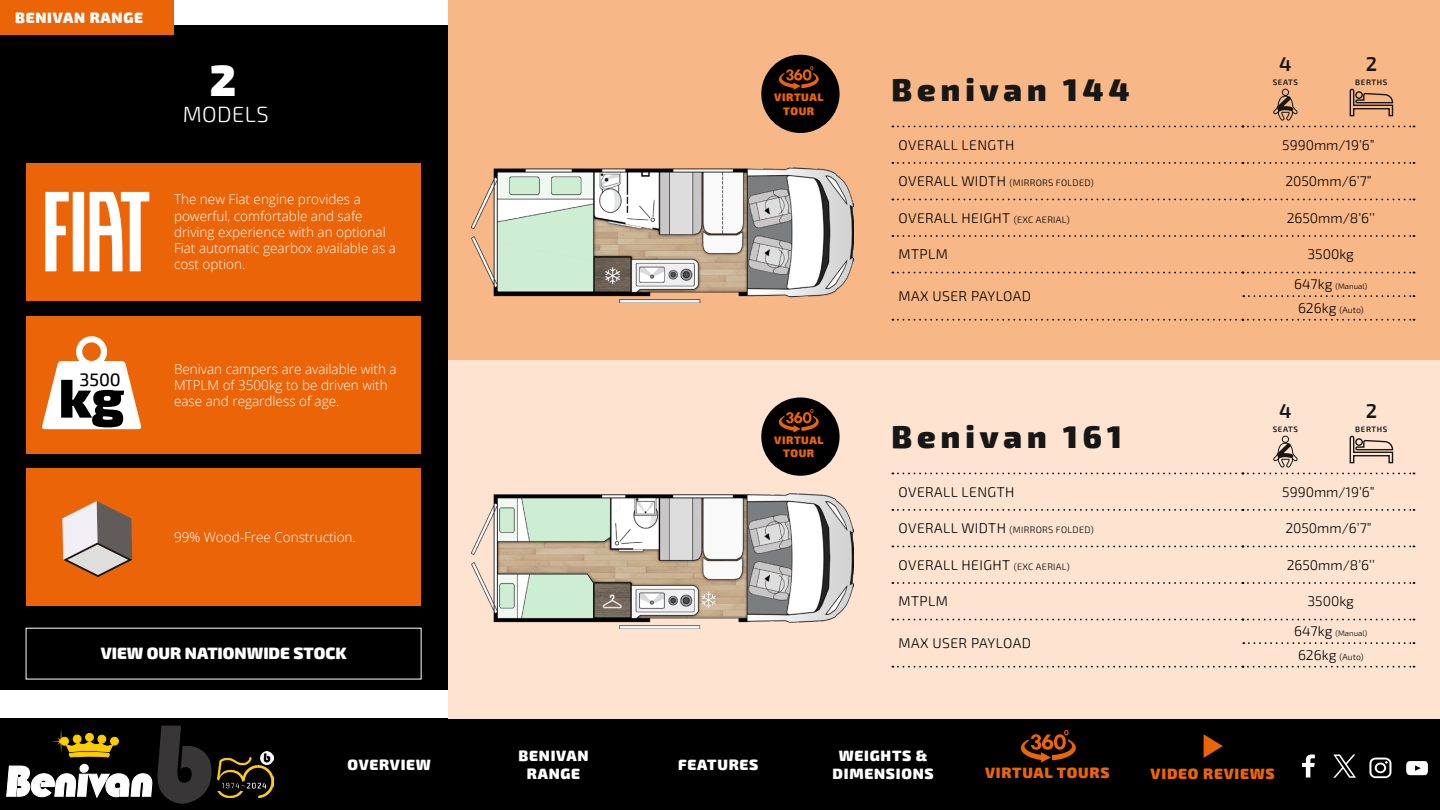
<style>
.page{position:relative;width:1440px;height:810px;background:#fff}
.page>*{position:absolute;margin:0;border:0;box-sizing:border-box;transform-origin:0 0}
.t1{font:900 54px "Exo 2";color:#000}
.t2{font:900 43.88px "Exo 2";color:#fff}
.t3{font:900 31.42px "Exo 2";letter-spacing:.16em;color:#171717}
.t4{font:21.9px "Exo 2";letter-spacing:.02em;color:#fff}
.t5{font:600 19.95px "Exo 2";color:#171717}
.t6{font:500 18px "Exo 2";color:#000}
.t7{font:900 16.5px "Exo 2";color:#fff}
.t8{font:900 15px/18px "Exo 2";letter-spacing:.05em;color:#fff;text-align:center}
.t9{font:900 15px "Exo 2";letter-spacing:.05em;color:#ec6408}
.t10{font:13.95px "Exo 2";letter-spacing:.03em;color:#000}
.t11{font:13.95px "Exo 2";color:#000}
.t12{font:300 13.5px/16.2px "Open Sans";color:#fff}
.t13{font:900 10.88px/13px "Exo 2";letter-spacing:.05em;color:#ec6408;text-align:center}
.t14{font:9.23px "Exo 2";letter-spacing:.03em;color:#000}
.t15{font:8.7px "Exo 2";color:#000}
.t16{font:600 7.95px "Exo 2";letter-spacing:.08em;color:#171717}
.t17{font:7.88px "Exo 2";color:#000}
.s1{font-size:13.95px}
.s2{font-size:9.23px}
</style>
<div class="page">
<div style="left:0;top:718px;width:1440px;height:92px;background:#000"></div>
<svg style="left:1406px;top:761px;width:22px;height:14px"></svg>
<svg style="left:1369px;top:758px;width:22px;height:20px"></svg>
<svg style="left:1302px;top:755px;width:13px;height:23px"></svg>
<svg style="left:1333px;top:755px;width:23px;height:23px"></svg>
<svg style="left:1204px;top:734px;width:19px;height:24px"></svg>
<img style="left:217px;top:751px;width:57px;height:47px">
<svg style="left:6px;top:726px;width:206px;height:78px"></svg>
<svg style="left:1021px;top:730px;width:55px;height:33px"></svg>
<div style="left:0;top:26px;width:448px;height:664px;background:#000"></div>
<div style="left:448px;top:0;width:992px;height:360px;background:#f8b786"></div>
<div style="left:0;top:0;width:174px;height:34px;background:#ec6408"></div>
<div style="left:26px;top:163px;width:394px;height:138px;background:#ec6408"></div>
<div style="left:26px;top:316px;width:394px;height:138px;background:#ec6408"></div>
<div style="left:26px;top:468px;width:394px;height:138px;background:#ec6408"></div>
<svg style="left:90px;top:192px;width:59px;height:79px"></svg>
<svg style="left:45px;top:192px;width:39px;height:79px"></svg>
<div style="left:448px;top:360px;width:992px;height:358px;background:#fde3d0"></div>
<svg style="left:892px;top:435px;width:523px;height:39px"></svg>
<svg style="left:892px;top:509px;width:523px;height:2px"></svg>
<svg style="left:892px;top:546px;width:523px;height:1px"></svg>
<svg style="left:892px;top:582px;width:523px;height:2px"></svg>
<svg style="left:892px;top:619px;width:523px;height:1px"></svg>
<svg style="left:1243px;top:642px;width:172px;height:2px"></svg>
<svg style="left:892px;top:666px;width:523px;height:2px"></svg>
<svg style="left:65px;top:544px;width:65px;height:32px"></svg>
<div style="left:64px;top:543px;width:67px;height:34px;border:2px solid #171717;border-radius:50%"></div>
<svg style="left:62px;top:501px;width:70px;height:59px;background:#b59c90"></svg>
<svg style="left:42px;top:336px;width:100px;height:93px"></svg>
<svg style="left:892px;top:88px;width:523px;height:39px"></svg>
<svg style="left:892px;top:162px;width:523px;height:2px"></svg>
<svg style="left:892px;top:199px;width:523px;height:1px"></svg>
<svg style="left:892px;top:235px;width:523px;height:2px"></svg>
<svg style="left:892px;top:272px;width:523px;height:1px"></svg>
<svg style="left:1243px;top:295px;width:172px;height:2px"></svg>
<svg style="left:892px;top:319px;width:523px;height:2px"></svg>
<img style="left:471px;top:155px;width:383px;height:147px">
<img style="left:471px;top:494px;width:383px;height:135px">
<div style="left:761px;top:55px;width:79px;height:78px;background:#000;border-radius:50%"></div>
<svg style="left:779px;top:66px;width:40px;height:24px"></svg>
<div style="left:761px;top:397px;width:79px;height:79px;background:#000;border-radius:50%"></div>
<svg style="left:779px;top:409px;width:40px;height:24px"></svg>
<p class="t8" style="left:15px;top:9px;width:130px">BENIVAN RANGE</p>
<h2 class="t2" style="left:210px;top:54px;width:28px">2</h2>
<h3 class="t4" style="left:183px;top:99px;width:88px">MODELS</h3>
<p class="t12" style="left:174px;top:191px;width:224px">The new Fiat engine provides a powerful, comfortable and safe driving experience with an optional<br>Fiat automatic gearbox available as a cost option.</p>
<h3 class="t6" style="left:79px;top:369px;width:43px">3500</h3>
<h1 class="t1" style="left:59px;top:365px;width:67px">kg</h1>
<p class="t12" style="left:174px;top:360px;width:224px">Benivan campers are available with a<br>MTPLM of 3500kg to be driven with ease and regardless of age.</p>
<p class="t12" style="left:174px;top:529px;width:183px">99% Wood-Free Construction.</p>
<p class="t7" style="left:101px;top:643px;width:247px">VIEW OUR NATIONWIDE STOCK</p>
<p class="t13" style="left:774px;top:91px;width:51px">VIRTUAL<br>TOUR</p>
<p class="t13" style="left:774px;top:434px;width:51px">VIRTUAL<br>TOUR</p>
<h3 class="t3" style="left:891px;top:70px;width:239px">Benivan 144</h3>
<h3 class="t5" style="left:1279px;top:52px;width:14px">4</h3>
<p class="t16" style="left:1273px;top:77px;width:27px">SEATS</p>
<h3 class="t5" style="left:1366px;top:52px;width:13px">2</h3>
<p class="t16" style="left:1355px;top:77px;width:34px">BERTHS</p>
<p class="t10" style="left:899px;top:135px;width:117px">OVERALL LENGTH</p>
<p class="t11" style="left:1282px;top:135px;width:94px">5990mm/19’6”</p>
<p class="t14" style="left:899px;top:176px;width:197px"><span class="s1">OVERALL WIDTH</span> (MIRRORS FOLDED)</p>
<p class="t10" style="left:1285px;top:171px;width:88px">2050mm/6’7”</p>
<p class="t10" style="left:899px;top:208px;width:173px">OVERALL HEIGHT <span class="s2">(EXC AERIAL)</span></p>
<p class="t10" style="left:1287px;top:208px;width:90px">2650mm/8’6’’</p>
<p class="t10" style="left:899px;top:245px;width:51px">MTPLM</p>
<p class="t10" style="left:1308px;top:245px;width:48px">3500kg</p>
<p class="t10" style="left:899px;top:286px;width:134px">MAX USER PAYLOAD</p>
<p class="t17" style="left:1294px;top:281px;width:75px"><span class="s1">647kg</span> (Manual)</p>
<p class="t15" style="left:1298px;top:304px;width:67px"><span class="s1">626kg</span> (Auto)</p>
<h3 class="t3" style="left:891px;top:417px;width:232px">Benivan 161</h3>
<h3 class="t5" style="left:1279px;top:399px;width:14px">4</h3>
<p class="t16" style="left:1273px;top:424px;width:27px">SEATS</p>
<h3 class="t5" style="left:1366px;top:399px;width:13px">2</h3>
<p class="t16" style="left:1355px;top:424px;width:34px">BERTHS</p>
<p class="t10" style="left:899px;top:482px;width:117px">OVERALL LENGTH</p>
<p class="t11" style="left:1282px;top:482px;width:94px">5990mm/19’6”</p>
<p class="t14" style="left:899px;top:523px;width:197px"><span class="s1">OVERALL WIDTH</span> (MIRRORS FOLDED)</p>
<p class="t10" style="left:1285px;top:518px;width:88px">2050mm/6’7”</p>
<p class="t10" style="left:899px;top:555px;width:173px">OVERALL HEIGHT <span class="s2">(EXC AERIAL)</span></p>
<p class="t10" style="left:1287px;top:555px;width:90px">2650mm/8’6’’</p>
<p class="t10" style="left:899px;top:591px;width:51px">MTPLM</p>
<p class="t10" style="left:1308px;top:591px;width:48px">3500kg</p>
<p class="t10" style="left:899px;top:633px;width:134px">MAX USER PAYLOAD</p>
<p class="t17" style="left:1294px;top:628px;width:75px"><span class="s1">647kg</span> (Manual)</p>
<p class="t15" style="left:1298px;top:651px;width:67px"><span class="s1">626kg</span> (Auto)</p>
<p class="t8" style="left:347px;top:756px;width:85px">OVERVIEW</p>
<p class="t8" style="left:519px;top:747px;width:72px">BENIVAN<br>RANGE</p>
<p class="t8" style="left:678px;top:756px;width:82px">FEATURES</p>
<p class="t8" style="left:833px;top:747px;width:103px">WEIGHTS &amp;<br>DIMENSIONS</p>
<p class="t9" style="left:985px;top:763px;width:126px">VIRTUAL TOURS</p>
<p class="t9" style="left:1151px;top:764px;width:126px">VIDEO REVIEWS</p>
</div>
